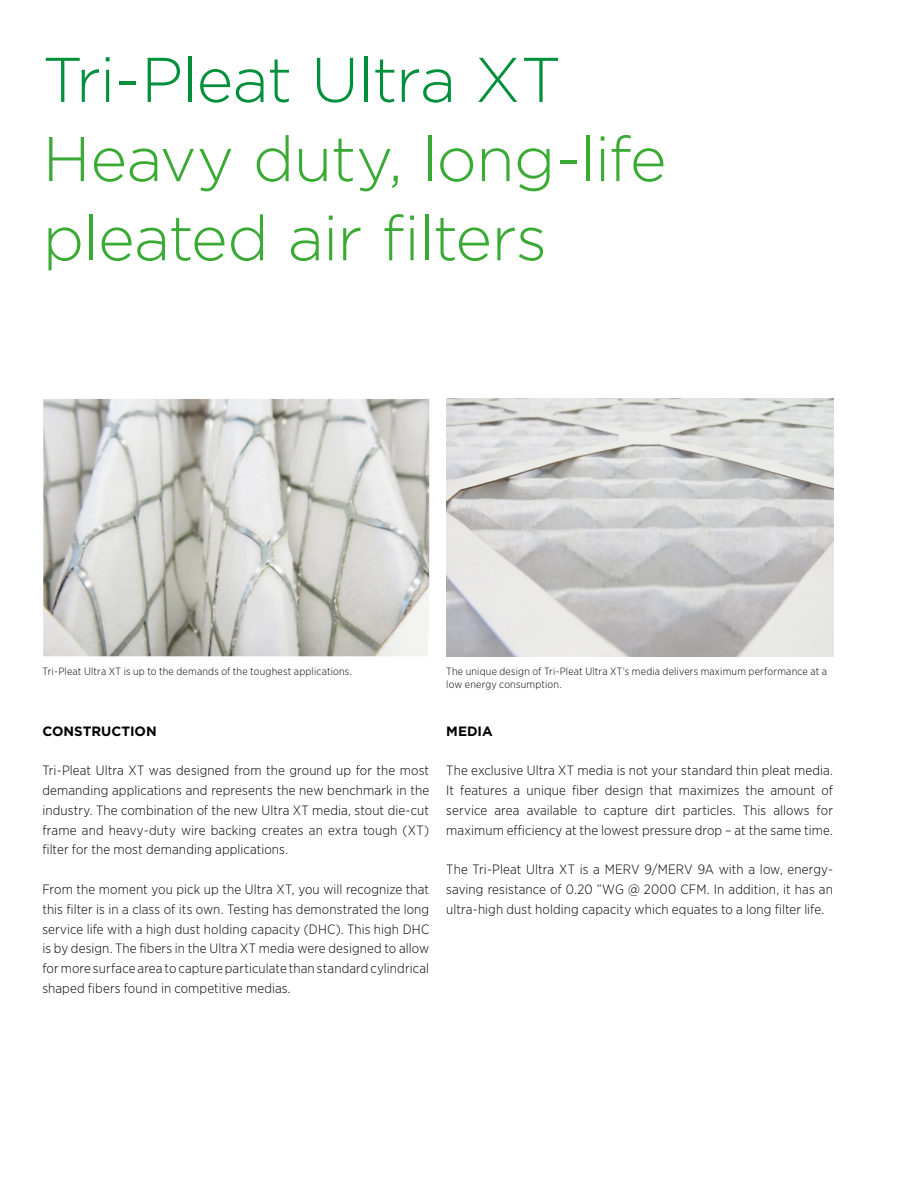
<style>
.page{position:relative;width:918px;height:1188px;background:#fff}
.page>*{position:absolute;margin:0;border:0;box-sizing:border-box;transform-origin:0 0}
.t1{font:300 63px/79.2px "Gotham";letter-spacing:-.015em;color:#3aaa35}
.t2{font:300 63px "Gotham";letter-spacing:-.02em;color:#008f3a}
.t3{font:300 13.5px/19.8px "Gotham Narrow";letter-spacing:.01em;color:#000;text-align:justify}
.t4{font:700 13.5px "Gotham";color:#000}
.t5{font:300 10.5px/13.5px "Gotham Narrow";letter-spacing:.02em;color:#000}
</style>
<div class="page">
<img style="left:43px;top:399px;width:386px;height:257px">
<img style="left:446px;top:399px;width:387px;height:257px">
<h1 class="t2" style="left:43px;top:40px;width:520px">Tri-Pleat Ultra XT</h1>
<h1 class="t1" style="left:43px;top:118px;width:625px">Heavy duty, long-life pleated air filters</h1>
<p class="t5" style="left:43px;top:664px;width:311px">Tri-Pleat Ultra XT is up to the demands of the toughest applications.</p>
<p class="t5" style="left:446px;top:664px;width:382px">The unique design of Tri-Pleat Ultra XT’s media delivers maximum performance at a low energy consumption.</p>
<p class="t4" style="left:42px;top:722px;width:116px">CONSTRUCTION</p>
<p class="t3" style="left:42px;top:760px;width:388px">Tri-Pleat Ultra XT was designed from the ground up for the most demanding applications and represents the new benchmark in the industry. The combination of the new Ultra XT media, stout die-cut frame and heavy-duty wire backing creates an extra tough (XT) filter for the most demanding applications.</p>
<p class="t3" style="left:42px;top:879px;width:388px">From the moment you pick up the Ultra XT, you will recognize that this filter is in a class of its own. Testing has demonstrated the long service life with a high dust holding capacity (DHC). This high DHC is by design. The fibers in the Ultra XT media were designed to allow for more surface area to capture particulate than standard cylindrical shaped fibers found in competitive medias.</p>
<p class="t4" style="left:446px;top:722px;width:48px">MEDIA</p>
<p class="t3" style="left:446px;top:760px;width:388px">The exclusive Ultra XT media is not your standard thin pleat media.<br>It features a unique fiber design that maximizes the amount of service area available to capture dirt particles. This allows for maximum efficiency at the lowest pressure drop – at the same time.</p>
<p class="t3" style="left:446px;top:859px;width:388px">The Tri-Pleat Ultra XT is a MERV 9/MERV 9A with a low, energy&shy;saving resistance of 0.20 ”WG @ 2000 CFM. In addition, it has an ultra-high dust holding capacity which equates to a long filter life.</p>
</div>
